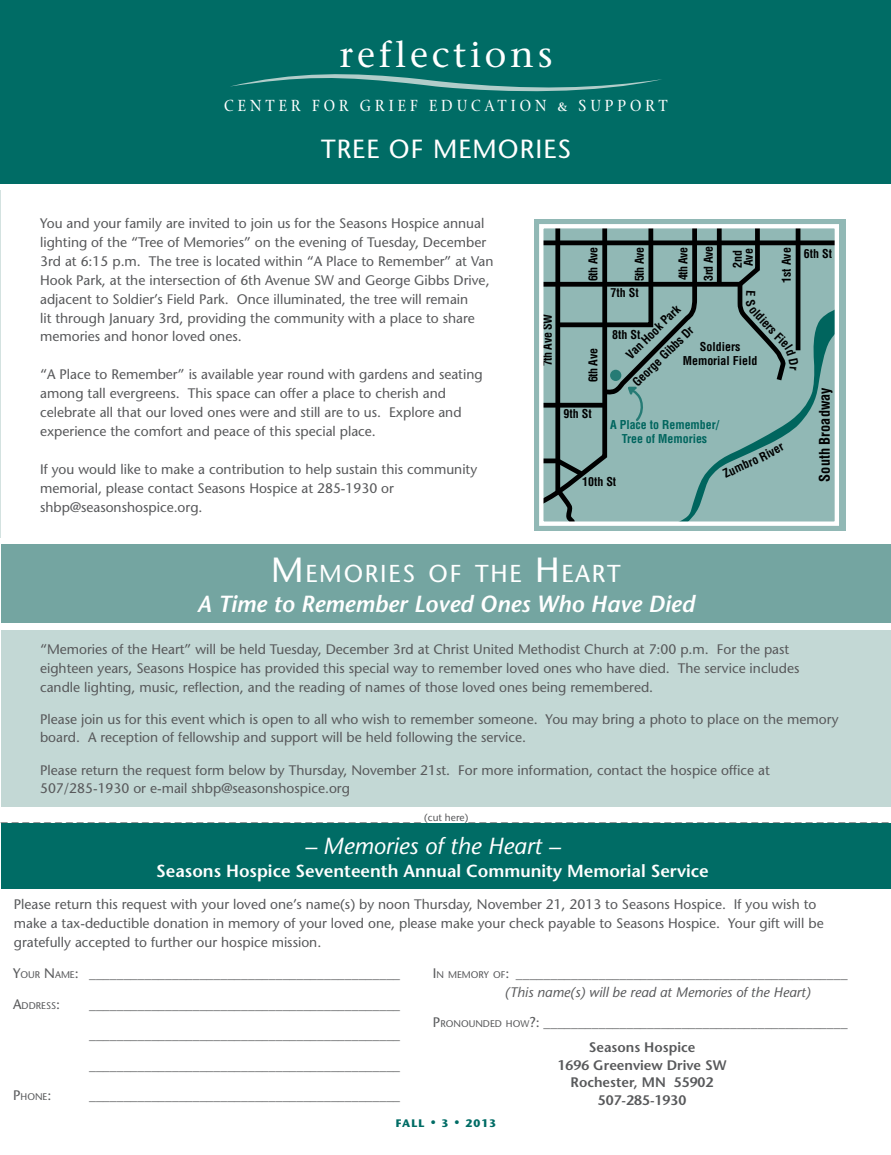
<style>
.page{position:relative;width:891px;height:1155px;background:#fff}
.page>*{position:absolute;margin:0;border:0;box-sizing:border-box;transform-origin:0 0}
.t1{font:36.3px "Stone Serif";letter-spacing:.1em;color:#fff}
.t2{font:26.25px "Stone Sans";letter-spacing:.04em;color:#fff}
.t3{font:24.45px "Stone Sans";letter-spacing:.07em;color:#fff}
.t4{font:italic 600 23.25px "Stone Sans";color:#fff}
.t5{font:italic 23.25px "Stone Sans";color:#fff}
.t6{font:600 17.4px "Stone Sans";color:#fff}
.t7{font:17.4px "Stone Print Roman SC";letter-spacing:.225em;color:#fff}
.t8{font:700 condensed 14.25px "Helvetica";color:#000}
.t9{font:13.8px/18.9px "Stone Sans";color:#58595b}
.t10{font:600 13.8px/17.4px "Stone Sans";color:#58595b;text-align:center}
.t11{font:700 condensed 12px/10.8px "Helvetica";color:#000}
.t12{font:700 condensed 12px/14.2px "Helvetica";color:#00655e;text-align:center}
.t13{font:700 condensed 12px/25.5px "Helvetica";letter-spacing:-.03em;color:#000}
.t14{font:700 10.95px "Stone Sans";letter-spacing:.1em;color:#006c65}
.t15{font:9.75px "Stone Sans";color:#58595b}
.s1{font-size:34.95px}
.s2{font-size:10.2px}
.s3{font-size:9.75px}
.s4{font-size:13.8px}
.s5{font-style:italic}
.s6{font-weight:600}
</style>
<div class="page">
<hr style="left:0;top:191px;width:1px;height:347px;background:#d3e2e0">
<hr style="left:0;top:0;width:1px;height:184px;background:#006c65">
<div style="left:534px;top:219px;width:311px;height:312px;background:#91b8b5"></div>
<div style="left:539px;top:224px;width:300px;height:302px;border:4px solid #fff"></div>
<div style="left:1px;top:0;width:890px;height:184px;background:#006c65"></div>
<svg style="left:230px;top:74px;width:432px;height:18px"></svg>
<div style="left:1px;top:823px;width:890px;height:65px;background:#006c65"></div>
<div style="left:1px;top:629px;width:890px;height:177px;background:#c3d8d5"></div>
<div style="left:1px;top:544px;width:890px;height:79px;background:#74a5a1"></div>
<svg style="left:541px;top:226px;width:296px;height:297px"></svg>
<h1 class="t1" style="left:340px;top:40px;width:214px">reflections</h1>
<p class="t7" style="left:224px;top:95px;width:445px">CENTER FOR GRIEF EDUCATION &amp; SUPPORT</p>
<h2 class="t2" style="left:321px;top:139px;width:251px">TREE OF MEMORIES</h2>
<p class="t9" style="left:40px;top:215px;width:455px">You and your family are invited to join us for the Seasons Hospice annual lighting of the “Tree of Memories” on the evening of Tuesday, December 3rd at 6:15 p.m. The tree is located within “A Place to Remember” at Van Hook Park, at the intersection of 6th Avenue SW and George Gibbs Drive, adjacent to Soldier’s Field Park. Once illuminated, the tree will remain<br>lit through January 3rd, providing the community with a place to share memories and honor loved ones.</p>
<p class="t9" style="left:40px;top:366px;width:444px">“A Place to Remember” is available year round with gardens and seating among tall evergreens. This space can offer a place to cherish and celebrate all that our loved ones were and still are to us. Explore and experience the comfort and peace of this special place.</p>
<p class="t9" style="left:40px;top:461px;width:439px">If you would like to make a contribution to help sustain this community memorial, please contact Seasons Hospice at 285-1930 or shbp@seasonshospice.org.</p>
<p class="t11" style="left:543px;top:366px;width:54px;rotate:-90deg">7th Ave SW</p>
<p class="t11" style="left:589px;top:281px;width:35px;rotate:-90deg">6th Ave</p>
<p class="t11" style="left:635px;top:281px;width:35px;rotate:-90deg">5th Ave</p>
<p class="t13" style="left:671px;top:281px;width:36px;rotate:-90deg">4th Ave<br>3rd Ave</p>
<p class="t11" style="left:733px;top:268px;width:21px;rotate:-90deg">2nd<br>Ave</p>
<p class="t11" style="left:589px;top:382px;width:35px;rotate:-90deg">6th Ave</p>
<p class="t11" style="left:564px;top:409px;width:30px">9th St</p>
<p class="t11" style="left:611px;top:288px;width:30px">7th St</p>
<p class="t11" style="left:612px;top:330px;width:30px">8th St</p>
<p class="t11" style="left:610px;top:359px;width:87px;line-height:24px;text-indent:15px;rotate:-45deg">Van Hook Park<br>George Gibbs Dr</p>
<p class="t11" style="left:683px;top:340px;width:76px;line-height:14.2px;text-align:center">Soldiers<br>Memorial Field</p>
<p class="t12" style="left:610px;top:418px;width:111px">A Place to Remember/<br>Tree of Memories</p>
<p class="t11" style="left:582px;top:477px;width:36px">10th St</p>
<p class="t11" style="left:782px;top:283px;width:37px;rotate:-90deg">1st Ave</p>
<p class="t11" style="left:804px;top:249px;width:30px">6th St</p>
<p class="t8" style="left:819px;top:481px;width:96px;rotate:-90deg">South Broadway</p>
<h3 class="t3" style="left:271px;top:563px;width:351px"><span class="s1">M</span>EMORIES OF THE <span class="s1">H</span>EART</h3>
<h3 class="t4" style="left:197px;top:595px;width:499px">A Time to Remember Loved Ones Who Have Died</h3>
<p class="t9" style="left:40px;top:641px;width:761px">“Memories of the Heart” will be held Tuesday, December 3rd at Christ United Methodist Church at 7:00 p.m. For the past eighteen years, Seasons Hospice has provided this special way to remember loved ones who have died. The service includes candle lighting, music, reflection, and the reading of names of those loved ones being remembered.</p>
<p class="t9" style="left:40px;top:710px;width:800px">Please join us for this event which is open to all who wish to remember someone. You may bring a photo to place on the memory board. A reception of fellowship and support will be held following the service.</p>
<p class="t9" style="left:40px;top:761px;width:731px">Please return the request form below by Thursday, November 21st. For more information, contact the hospice office at<br>507/285-1930 or e-mail shbp@seasonshospice.org</p>
<p class="t9" style="left:1px;top:808px;width:890px">_ _ _ _ _ _ _ _ _ _ _ _ _ _ _ _ _ _ _ _ _ _ _ _ _ _ _ _ _ _ _ _ _ _ _ _ _ _ _ <span class="s2">(cut here)</span> _ _ _ _ _ _ _ _ _ _ _ _ _ _ _ _ _ _ _ _ _ _ _ _ _ _ _ _ _ _ _ _ _ _ _ _ _ _ _</p>
<h3 class="t5" style="left:305px;top:837px;width:257px">– Memories of the Heart –</h3>
<p class="t6" style="left:156px;top:864px;width:554px">Seasons Hospice Seventeenth Annual Community Memorial Service</p>
<p class="t9" style="left:14px;top:896px;width:811px">Please return this request with your loved one’s name(s) by noon Thursday, November 21, 2013 to Seasons Hospice. If you wish to make a tax-deductible donation in memory of your loved one, please make your check payable to Seasons Hospice. Your gift will be gratefully accepted to further our hospice mission.</p>
<p class="t9" style="left:13px;top:965px;width:389px">Y<span class="s3">OUR</span> N<span class="s3">AME</span>: _____________________________________________</p>
<p class="t15" style="left:13px;top:1001px;width:48px"><span class="s4">A</span>DDRESS<span class="s4">:</span></p>
<p class="t9" style="left:89px;top:995px;width:313px">_____________________________________________</p>
<p class="t9" style="left:89px;top:1026px;width:313px">_____________________________________________</p>
<p class="t9" style="left:89px;top:1056px;width:313px">_____________________________________________</p>
<p class="t15" style="left:13px;top:1093px;width:40px"><span class="s4">P</span>HONE<span class="s4">:</span></p>
<p class="t9" style="left:89px;top:1087px;width:313px">_____________________________________________</p>
<p class="t9" style="left:505px;top:965px;width:344px;text-indent:-72px">I<span class="s3">N MEMORY OF</span>: ________________________________________________ <span class="s5">(This name(s) will be read at Memories of the Heart)</span></p>
<p class="t9" style="left:433px;top:1011px;width:416px;line-height:24.8px;text-align:center">P<span class="s3">RONOUNDED HOW</span>?: ____________________________________________<br><span class="s6">Seasons Hospice</span></p>
<p class="t10" style="left:558px;top:1057px;width:170px">1696 Greenview Drive SW<br>Rochester, MN 55902<br>507-285-1930</p>
<p class="t14" style="left:396px;top:1119px;width:102px">FALL • 3 • 2013</p>
</div>
